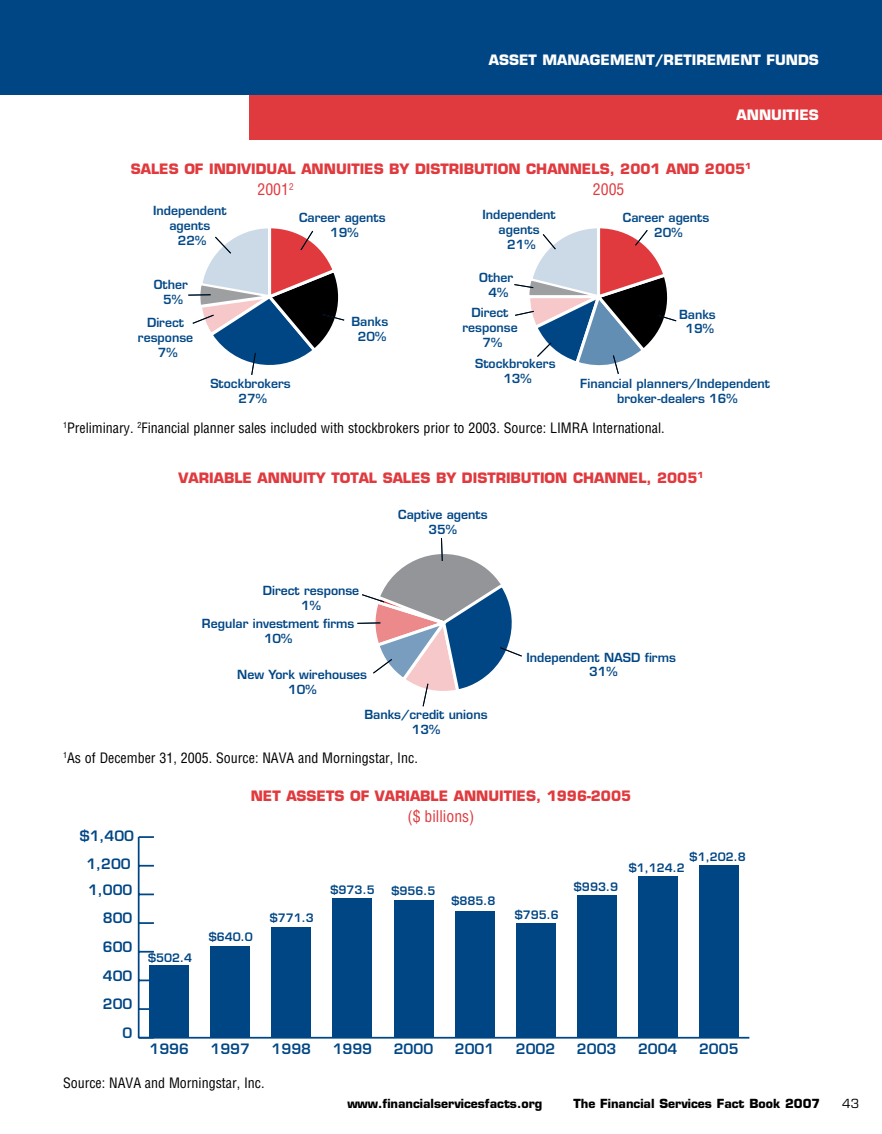
<style>
.page{position:relative;width:882px;height:1134px;background:#fff}
.page>*{position:absolute;margin:0;border:0;box-sizing:border-box;transform-origin:0 0}
.t1{font:condensed 15.75px "Helvetica";color:#e03a3e}
.t2{font:condensed 14px "Helvetica";color:#000}
.t3{font:700 14px "Eurostile";color:#e03a3e}
.t4{font:600 14px "Eurostile";color:#004685}
.t5{font:700 14px "Eurostile";color:#fff}
.t6{font:600 12.25px/14.7px "Eurostile";color:#044987;text-align:center}
.t7{font:600 12.25px/14.7px "Eurostile";color:#004685;text-align:center}
.t8{font:700 12.25px "Eurostile";color:#000}
.t9{font:12.25px "Eurostile";color:#000}
.t10{font:600 11.38px "Eurostile";color:#004685}
</style>
<div class="page">
<div style="left:250px;top:42px;width:632px;height:97px;background:#e03a3e"></div>
<div style="left:0;top:0;width:882px;height:94px;background:#004685"></div>
<svg style="left:514px;top:228px;width:163px;height:146px"></svg>
<hr style="left:188px;top:294px;width:23px;height:2px;background:#000">
<svg style="left:192px;top:228px;width:153px;height:147px"></svg>
<hr style="left:139px;top:1037px;width:610px;height:2px;background:#004685">
<hr style="left:138px;top:837px;width:2px;height:201px;background:#004685">
<svg style="left:139px;top:1038px;width:15px;height:1px"></svg>
<svg style="left:140px;top:1008px;width:10px;height:2px"></svg>
<svg style="left:140px;top:951px;width:14px;height:2px"></svg>
<svg style="left:140px;top:922px;width:14px;height:2px"></svg>
<svg style="left:140px;top:894px;width:14px;height:1px"></svg>
<svg style="left:140px;top:865px;width:14px;height:2px"></svg>
<svg style="left:139px;top:836px;width:15px;height:2px"></svg>
<div style="left:150px;top:966px;width:39px;height:72px;background:#004685"></div>
<div style="left:211px;top:946px;width:39px;height:92px;background:#004685"></div>
<div style="left:272px;top:927px;width:39px;height:111px;background:#004685"></div>
<div style="left:333px;top:898px;width:39px;height:140px;background:#004685"></div>
<div style="left:394px;top:901px;width:39px;height:137px;background:#004685"></div>
<div style="left:455px;top:911px;width:39px;height:127px;background:#004685"></div>
<div style="left:516px;top:924px;width:39px;height:114px;background:#004685"></div>
<div style="left:577px;top:895px;width:39px;height:143px;background:#004685"></div>
<div style="left:638px;top:877px;width:39px;height:161px;background:#004685"></div>
<div style="left:699px;top:865px;width:39px;height:173px;background:#004685"></div>
<svg style="left:357px;top:538px;width:165px;height:169px"></svg>
<p class="t5" style="left:489px;top:52px;width:289px">ASSET Management/retirement fun</p>
<p class="t5" style="left:798px;top:52px;width:20px">ds</p>
<p class="t5" style="left:737px;top:106px;width:33px">ANnui</p>
<p class="t5" style="left:787px;top:106px;width:32px">ties</p>
<p class="t3" style="left:131px;top:160px;width:622px">SALES OF INDIVIDUAL ANNUITIES BY DISTRIBUTION CHANNELS, 2001 AND 2005<sup>1</sup></p>
<p class="t1" style="left:258px;top:179px;width:38px">2001<sup>2</sup></p>
<p class="t1" style="left:593px;top:179px;width:33px">2005</p>
<p class="t6" style="left:153px;top:203px;width:75px">Independent agents<br>22%</p>
<p class="t6" style="left:482px;top:207px;width:75px">Independent agents<br>21%</p>
<p class="t6" style="left:299px;top:210px;width:88px">Career agents<br>19%</p>
<p class="t6" style="left:623px;top:210px;width:88px">Career agents<br>20%</p>
<p class="t6" style="left:154px;top:277px;width:36px">Other<br>5%</p>
<p class="t6" style="left:479px;top:270px;width:36px">Other<br>4%</p>
<p class="t6" style="left:138px;top:315px;width:57px">Direct response<br>7%</p>
<p class="t6" style="left:462px;top:305px;width:57px">Direct response<br>7%</p>
<p class="t6" style="left:351px;top:314px;width:38px">Banks<br>20%</p>
<p class="t6" style="left:679px;top:307px;width:38px">Banks<br>19%</p>
<p class="t6" style="left:475px;top:356px;width:82px">Stockbrokers<br>13%</p>
<p class="t6" style="left:210px;top:376px;width:82px">Stockbrokers<br>27%</p>
<p class="t6" style="left:580px;top:376px;width:191px">Financial planners/Independent broker-dealers 16%</p>
<p class="t2" style="left:63px;top:419px;width:603px"><sup>1</sup>Preliminary. <sup>2</sup>Financial planner sales included with stockbrokers prior to 2003. Source: LIMRA International.</p>
<p class="t3" style="left:179px;top:469px;width:164px">VARIABLE ANNUITY TOTA</p>
<p class="t3" style="left:369px;top:469px;width:336px">L SALES BY DISTRIBUTION CHANNEL, 2005<sup>1</sup></p>
<p class="t7" style="left:263px;top:583px;width:98px">Direct response<br>1%</p>
<p class="t7" style="left:202px;top:616px;width:154px">Regular investment firms<br>10%</p>
<p class="t7" style="left:237px;top:667px;width:131px">New York wirehouses<br>10%</p>
<p class="t7" style="left:398px;top:507px;width:91px">Captive agents<br>35%</p>
<p class="t7" style="left:364px;top:708px;width:125px">Banks/credit unions<br>13%</p>
<p class="t7" style="left:526px;top:650px;width:151px">Independent NASD firms<br>31%</p>
<p class="t2" style="left:63px;top:749px;width:356px"><sup>1</sup>As of December 31, 2005. Source: NAVA and Morningstar, Inc.</p>
<p class="t3" style="left:251px;top:788px;width:382px">NET ASSETS OF VARIABLE ANNUITIES, 1996-2005</p>
<p class="t1" style="left:408px;top:807px;width:68px">($ billions)</p>
<p class="t4" style="left:80px;top:827px;width:56px">$1,400</p>
<p class="t4" style="left:86px;top:855px;width:46px">1,200</p>
<p class="t4" style="left:88px;top:881px;width:46px">1,000</p>
<p class="t4" style="left:103px;top:910px;width:31px">800</p>
<p class="t4" style="left:103px;top:938px;width:31px">600</p>
<p class="t4" style="left:103px;top:967px;width:31px">400</p>
<p class="t4" style="left:103px;top:996px;width:31px">200</p>
<p class="t4" style="left:123px;top:1024px;width:11px">0</p>
<p class="t10" style="left:148px;top:950px;width:46px">$502.4</p>
<p class="t10" style="left:209px;top:930px;width:46px">$640.0</p>
<p class="t10" style="left:270px;top:910px;width:46px">$771.3</p>
<p class="t10" style="left:331px;top:882px;width:46px">$973.5</p>
<p class="t10" style="left:391px;top:884px;width:46px">$956.5</p>
<p class="t10" style="left:451px;top:894px;width:46px">$885.8</p>
<p class="t10" style="left:515px;top:907px;width:46px">$795.6</p>
<p class="t10" style="left:574px;top:879px;width:46px">$993.9</p>
<p class="t10" style="left:690px;top:850px;width:58px">$1,202.8</p>
<p class="t10" style="left:629px;top:861px;width:58px">$1,124.2</p>
<p class="t4" style="left:149px;top:1040px;width:41px">1996</p>
<p class="t4" style="left:211px;top:1040px;width:41px">1997</p>
<p class="t4" style="left:272px;top:1040px;width:41px">1998</p>
<p class="t4" style="left:333px;top:1040px;width:41px">1999</p>
<p class="t4" style="left:394px;top:1040px;width:41px">2000</p>
<p class="t4" style="left:455px;top:1040px;width:41px">2001</p>
<p class="t4" style="left:516px;top:1040px;width:41px">2002</p>
<p class="t4" style="left:577px;top:1040px;width:41px">2003</p>
<p class="t4" style="left:638px;top:1040px;width:41px">2004</p>
<p class="t4" style="left:699px;top:1040px;width:41px">2005</p>
<p class="t2" style="left:63px;top:1074px;width:203px">Source: NAVA and Morningstar, Inc.</p>
<p class="t8" style="left:347px;top:1096px;width:197px">www.financialservicesfacts.org</p>
<p class="t8" style="left:574px;top:1096px;width:248px">The Financial Services Fact Book 2007</p>
<p class="t9" style="left:842px;top:1097px;width:18px">43</p>
</div>
